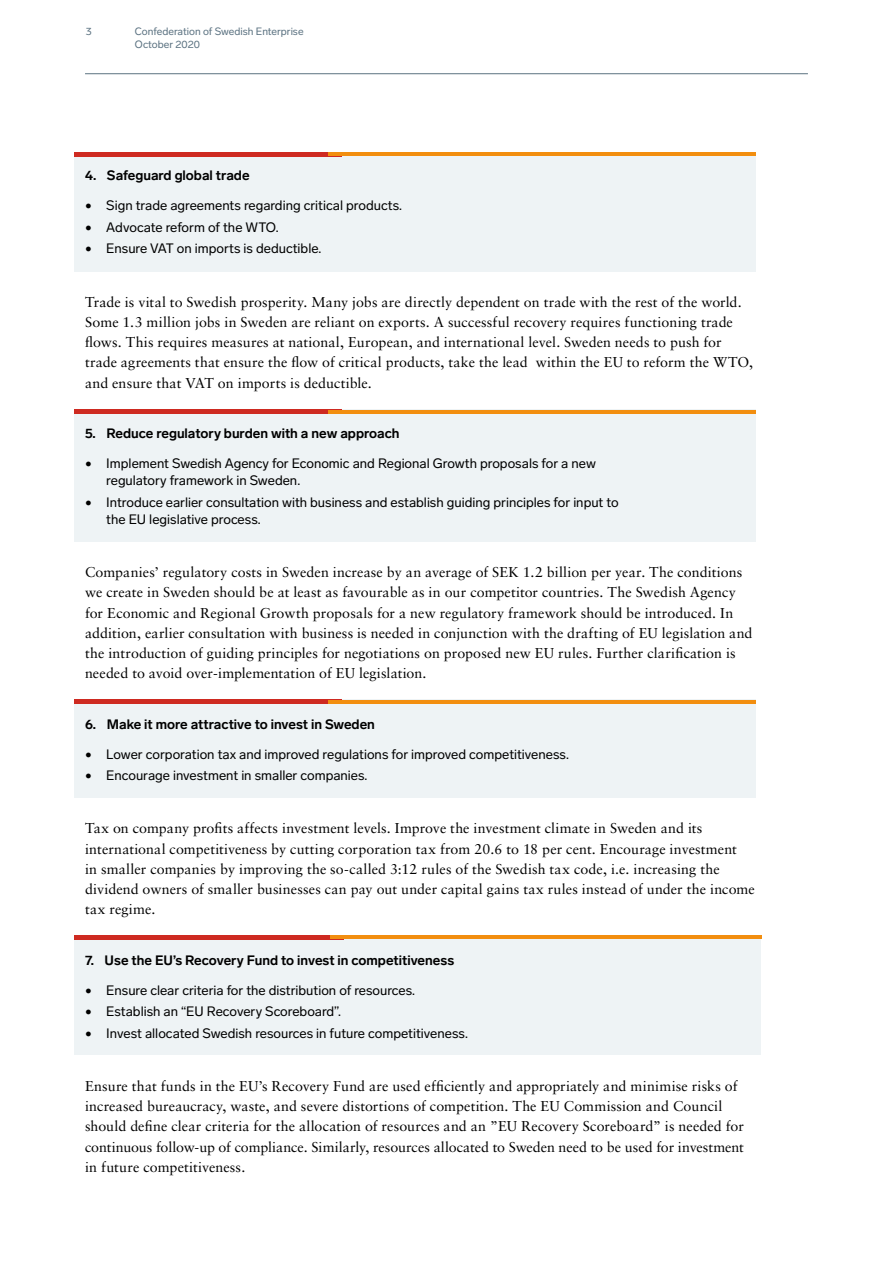
<style>
.page{position:relative;width:893px;height:1263px;background:#fff}
.page>*{position:absolute;margin:0;border:0;box-sizing:border-box;transform-origin:0 0}
.Brödtext{font:14.25px/20.2px "Sabon LT Std";letter-spacing:.005em;color:#000}
.t1{font:13.5px/17.2px "Lab Grotesque";color:#000}
.Ruta___rubrik{font:700 13.5px "Lab Grotesque";color:#000}
.t2{font:10.5px/12.6px "Lab Grotesque";color:#5b7281}
</style>
<div class="page">
<hr style="left:85px;top:73px;width:723px;height:1px;background:#5b7281">
<div style="left:74px;top:152px;width:681px;height:119px;background:#eef3f5"></div>
<hr style="left:74px;top:152px;width:268px;height:4px;background:#ce2a21">
<hr style="left:328px;top:152px;width:427px;height:4px;background:#f28e0f">
<div style="left:74px;top:935px;width:687px;height:119px;background:#eef3f5"></div>
<hr style="left:74px;top:935px;width:270px;height:4px;background:#ce2a21">
<hr style="left:330px;top:935px;width:431px;height:4px;background:#f28e0f">
<div style="left:74px;top:409px;width:681px;height:133px;background:#eef3f5"></div>
<div style="left:74px;top:409px;width:268px;height:5px;background:#ce2a21"></div>
<svg style="left:328px;top:410px;width:427px;height:3px"></svg>
<div style="left:74px;top:699px;width:681px;height:99px;background:#eef3f5"></div>
<hr style="left:74px;top:700px;width:268px;height:4px;background:#ce2a21">
<hr style="left:328px;top:700px;width:427px;height:4px;background:#f28e0f">
<p class="t2" style="left:86px;top:25px;width:8px">3</p>
<p class="t2" style="left:135px;top:25px;width:170px">Confederation of Swedish Enterprise<br>October 2020</p>
<p class="Ruta___rubrik" style="left:85px;top:167px;width:166px">4. Safeguard global trade</p>
<p class="t1" style="left:85px;top:197px;width:319px">• Sign trade agreements regarding critical products.</p>
<p class="t1" style="left:85px;top:218px;width:195px">• Advocate reform of the WTO.</p>
<p class="t1" style="left:85px;top:240px;width:238px">• Ensure VAT on imports is deductible.</p>
<p class="Brödtext" style="left:85px;top:291px;width:670px">Trade is vital to Swedish prosperity. Many jobs are directly dependent on trade with the rest of the world.<br>Some 1.3 million jobs in Sweden are reliant on exports. A successful recovery requires functioning trade flows. This requires measures at national, European, and international level. Sweden needs to push for trade agreements that ensure the flow of critical products, take the lead within the EU to reform the WTO, and ensure that VAT on imports is deductible.</p>
<p class="Ruta___rubrik" style="left:85px;top:425px;width:316px">5. Reduce regulatory burden with a new approach</p>
<p class="t1" style="left:106px;top:454px;width:491px;text-indent:-21px">• Implement Swedish Agency for Economic and Regional Growth proposals for a new regulatory framework in Sweden.</p>
<p class="t1" style="left:106px;top:493px;width:514px;text-indent:-21px">• Introduce earlier consultation with business and establish guiding principles for input to the EU legislative process.</p>
<p class="Brödtext" style="left:85px;top:562px;width:669px">Companies’ regulatory costs in Sweden increase by an average of SEK 1.2 billion per year. The conditions we create in Sweden should be at least as favourable as in our competitor countries. The Swedish Agency for Economic and Regional Growth proposals for a new regulatory framework should be introduced. In addition, earlier consultation with business is needed in conjunction with the drafting of EU legislation and the introduction of guiding principles for negotiations on proposed new EU rules. Further clarification is needed to avoid over-implementation of EU legislation.</p>
<p class="Ruta___rubrik" style="left:85px;top:716px;width:291px">6. Make it more attractive to invest in Sweden</p>
<p class="t1" style="left:85px;top:745px;width:485px">• Lower corporation tax and improved regulations for improved competitiveness.</p>
<p class="t1" style="left:85px;top:767px;width:284px">• Encourage investment in smaller companies.</p>
<p class="Brödtext" style="left:85px;top:818px;width:671px">Tax on company profits affects investment levels. Improve the investment climate in Sweden and its international competitiveness by cutting corporation tax from 20.6 to 18 per cent. Encourage investment<br>in smaller companies by improving the so-called 3:12 rules of the Swedish tax code, i.e. increasing the dividend owners of smaller businesses can pay out under capital gains tax rules instead of under the income tax regime.</p>
<p class="Ruta___rubrik" style="left:85px;top:952px;width:371px">7. Use the EU’s Recovery Fund to invest in competitiveness</p>
<p class="t1" style="left:85px;top:981px;width:332px">• Ensure clear criteria for the distribution of resources.</p>
<p class="t1" style="left:85px;top:1003px;width:257px">• Establish an “EU Recovery Scoreboard”.</p>
<p class="t1" style="left:85px;top:1024px;width:384px">• Invest allocated Swedish resources in future competitiveness.</p>
<p class="Brödtext" style="left:85px;top:1076px;width:660px">Ensure that funds in the EU’s Recovery Fund are used efficiently and appropriately and minimise risks of increased bureaucracy, waste, and severe distortions of competition. The EU Commission and Council should define clear criteria for the allocation of resources and an ”EU Recovery Scoreboard” is needed for continuous follow-up of compliance. Similarly, resources allocated to Sweden need to be used for investment in future competitiveness.</p>
</div>
